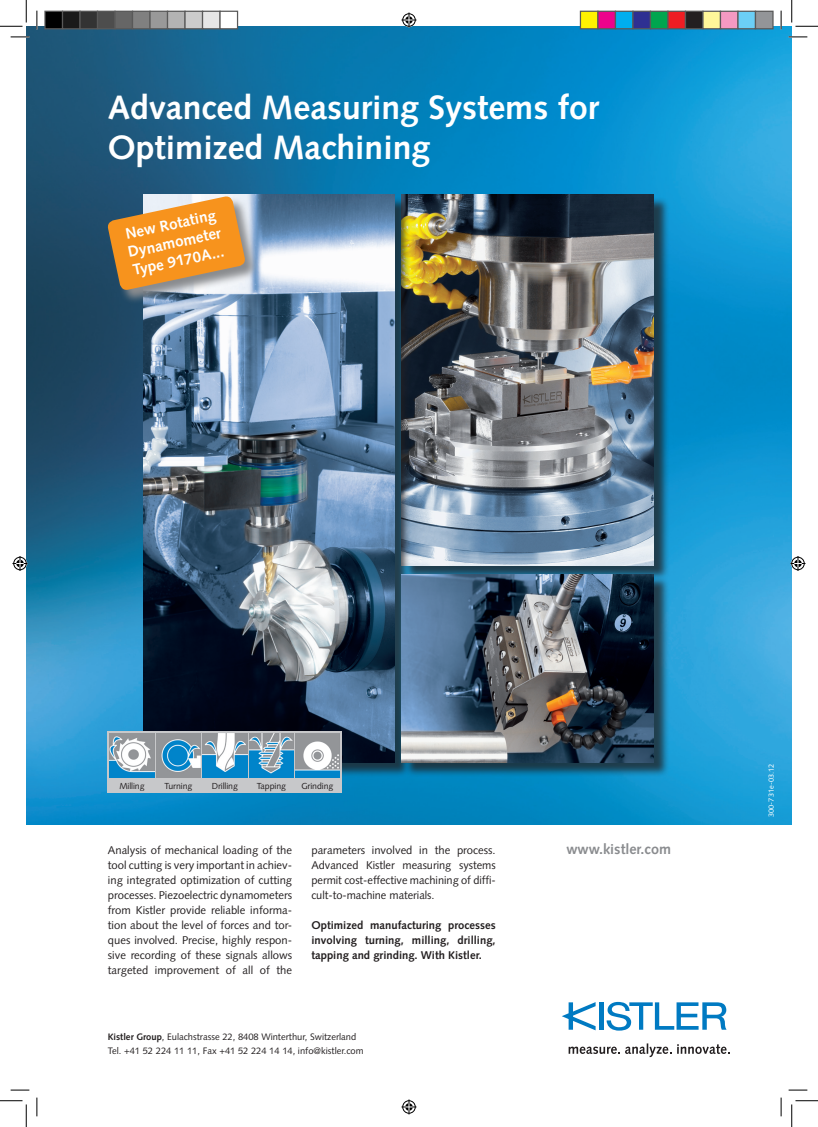
<style>
.page{position:relative;width:818px;height:1127px;background:#fff}
.page>*{position:absolute;margin:0;border:0;box-sizing:border-box;transform-origin:0 0}
.t1{font:700 33.75px/40px "Syntax LT Std";color:#fff}
.t2{font:700 15.38px/18.6px "Syntax LT Std";color:#fff;text-align:justify}
.t3{font:700 14.38px "Syntax LT Std";color:#8a8c8f}
.t4{font:11.25px/15px "Syntax LT Std";color:#231f20;text-align:justify}
.t5{font:700 11.25px/15px "Syntax LT Std";color:#231f20;text-align:justify}
.t6{font:9.38px/13.8px "Syntax LT Std";color:#231f20}
.t7{font:8.75px "Syntax LT Std";letter-spacing:-.01em;color:#231f20}
.t8{font:7.5px "Syntax LT Std";color:#fff}
.s1{font-weight:700}
</style>
<div class="page">
<img style="left:26px;top:26px;width:766px;height:797px">
<hr style="left:599px;top:1002px;width:4px;height:27px;background:#007ac2">
<svg style="left:607px;top:1001px;width:120px;height:29px"></svg>
<svg style="left:562px;top:1002px;width:33px;height:28px"></svg>
<svg style="left:569px;top:1043px;width:102px;height:13px"></svg>
<svg style="left:677px;top:1044px;width:53px;height:9px"></svg>
<div style="left:404px;top:196px;width:265px;height:384px;background:#231f20;opacity:.75"></div>
<img style="left:402px;top:195px;width:251px;height:370px">
<div style="left:145px;top:196px;width:266px;height:581px;background:#231f20;opacity:.75"></div>
<img style="left:143px;top:195px;width:252px;height:566px">
<div style="left:404px;top:576px;width:265px;height:201px;background:#231f20;opacity:.75"></div>
<img style="left:402px;top:574px;width:251px;height:187px">
<svg style="left:108px;top:196px;width:151px;height:108px;background:#859eb8"></svg>
<svg style="left:107px;top:195px;width:139px;height:96px;background:#d6984d"></svg>
<div style="left:108px;top:731px;width:234px;height:61px;background:#c7c8ca"></div>
<img style="left:295px;top:733px;width:44px;height:44px">
<img style="left:249px;top:733px;width:44px;height:44px">
<img style="left:203px;top:733px;width:44px;height:44px">
<img style="left:156px;top:733px;width:45px;height:44px">
<img style="left:110px;top:733px;width:44px;height:44px">
<svg style="left:11px;top:36px;width:18px;height:2px"></svg>
<svg style="left:788px;top:36px;width:19px;height:2px"></svg>
<svg style="left:11px;top:1089px;width:18px;height:1px"></svg>
<svg style="left:788px;top:1089px;width:19px;height:1px"></svg>
<svg style="left:36px;top:11px;width:2px;height:18px"></svg>
<svg style="left:36px;top:1097px;width:2px;height:18px"></svg>
<svg style="left:780px;top:11px;width:2px;height:18px"></svg>
<svg style="left:780px;top:1097px;width:2px;height:18px"></svg>
<svg style="left:0;top:0;width:27px;height:27px"></svg>
<svg style="left:0;top:1100px;width:27px;height:26px"></svg>
<svg style="left:791px;top:0;width:27px;height:27px"></svg>
<svg style="left:791px;top:1100px;width:27px;height:26px"></svg>
<svg style="left:401px;top:13px;width:15px;height:15px"></svg>
<svg style="left:401px;top:1099px;width:15px;height:15px"></svg>
<svg style="left:13px;top:556px;width:15px;height:15px"></svg>
<svg style="left:790px;top:556px;width:15px;height:15px"></svg>
<div style="left:45px;top:11px;width:18px;height:18px;background:#000"></div>
<div style="left:44px;top:11px;width:19px;height:18px;border:1px solid #595959"></div>
<div style="left:63px;top:11px;width:17px;height:18px;background:#1a1a1a"></div>
<div style="left:62px;top:11px;width:19px;height:18px;border:1px solid #595959"></div>
<div style="left:80px;top:11px;width:18px;height:18px;background:#333"></div>
<div style="left:79px;top:11px;width:19px;height:18px;border:1px solid #595959"></div>
<div style="left:98px;top:11px;width:17px;height:18px;background:#4d4d4d"></div>
<div style="left:97px;top:11px;width:19px;height:18px;border:1px solid #595959"></div>
<div style="left:115px;top:11px;width:18px;height:18px;background:#666"></div>
<div style="left:114px;top:11px;width:19px;height:18px;border:1px solid #595959"></div>
<div style="left:133px;top:11px;width:17px;height:18px;background:#808080"></div>
<div style="left:132px;top:11px;width:19px;height:18px;border:1px solid #595959"></div>
<div style="left:150px;top:11px;width:18px;height:18px;background:#999"></div>
<div style="left:149px;top:11px;width:19px;height:18px;border:1px solid #595959"></div>
<div style="left:168px;top:11px;width:17px;height:18px;background:#b3b3b3"></div>
<div style="left:167px;top:11px;width:19px;height:18px;border:1px solid #595959"></div>
<div style="left:185px;top:11px;width:18px;height:18px;background:#ccc"></div>
<div style="left:184px;top:11px;width:19px;height:18px;border:1px solid #595959"></div>
<div style="left:203px;top:11px;width:17px;height:18px;background:#e6e6e6"></div>
<div style="left:202px;top:11px;width:19px;height:18px;border:1px solid #595959"></div>
<div style="left:220px;top:11px;width:18px;height:18px;background:#fff"></div>
<div style="left:219px;top:11px;width:19px;height:18px;border:1px solid #595959"></div>
<div style="left:580px;top:11px;width:18px;height:18px;background:#fff101"></div>
<div style="left:580px;top:11px;width:18px;height:18px;border:1px solid #595959"></div>
<div style="left:598px;top:11px;width:17px;height:18px;background:#ed028c"></div>
<div style="left:597px;top:11px;width:19px;height:18px;border:1px solid #595959"></div>
<div style="left:615px;top:11px;width:18px;height:18px;background:#00aeef"></div>
<div style="left:615px;top:11px;width:18px;height:18px;border:1px solid #595959"></div>
<div style="left:633px;top:11px;width:17px;height:18px;background:#2e3092"></div>
<div style="left:632px;top:11px;width:19px;height:18px;border:1px solid #595959"></div>
<div style="left:650px;top:11px;width:18px;height:18px;background:#00a54f"></div>
<div style="left:650px;top:11px;width:18px;height:18px;border:1px solid #595959"></div>
<div style="left:668px;top:11px;width:17px;height:18px;background:#ee1d23"></div>
<div style="left:667px;top:11px;width:19px;height:18px;border:1px solid #595959"></div>
<div style="left:685px;top:11px;width:18px;height:18px;background:#231f20"></div>
<div style="left:685px;top:11px;width:18px;height:18px;border:1px solid #595959"></div>
<div style="left:703px;top:11px;width:17px;height:18px;background:#fff79a"></div>
<div style="left:702px;top:11px;width:19px;height:18px;border:1px solid #595959"></div>
<div style="left:720px;top:11px;width:18px;height:18px;background:#f499c2"></div>
<div style="left:720px;top:11px;width:18px;height:18px;border:1px solid #595959"></div>
<div style="left:738px;top:11px;width:17px;height:18px;background:#6bcff6"></div>
<div style="left:737px;top:11px;width:19px;height:18px;border:1px solid #595959"></div>
<div style="left:755px;top:11px;width:18px;height:18px;background:#939598"></div>
<div style="left:755px;top:11px;width:18px;height:18px;border:1px solid #595959"></div>
<h1 class="t1" style="left:108px;top:87px;width:493px">Advanced Measuring Systems for<br>Optimized Machining</h1>
<h2 class="t2" style="left:122px;top:225px;width:96px;rotate:-12deg">New Rotating Dynamometer Type 9170A...</h2>
<p class="t7" style="left:119px;top:780px;width:27px">Milling</p>
<p class="t7" style="left:164px;top:780px;width:30px">Turning</p>
<p class="t7" style="left:212px;top:780px;width:28px">Drilling</p>
<p class="t7" style="left:257px;top:780px;width:31px">Tapping</p>
<p class="t7" style="left:301px;top:780px;width:33px">Grinding</p>
<p class="t4" style="left:108px;top:842px;width:186px">Analysis of mechanical loading of the tool cutting is very important in achiev&shy;ing integrated optimization of cutting processes. Piezoelectric dynamometers from Kistler provide reliable informa&shy;tion about the level of forces and tor&shy;ques involved. Precise, highly respon&shy;sive recording of these signals allows targeted improvement of all of the</p>
<p class="t4" style="left:311px;top:842px;width:186px">parameters involved in the process.<br>Advanced Kistler measuring systems permit cost-effective machining of diffi&shy;cult-to-machine materials.</p>
<p class="t5" style="left:311px;top:917px;width:186px">Optimized manufacturing processes involving turning, milling, drilling, tapping and grinding. With Kistler.</p>
<p class="t6" style="left:108px;top:1029px;width:257px"><span class="s1">Kistler Group</span>, Eulachstrasse 22, 8408 Winterthur, Switzerland<br>Tel. +41 52 224 11 11, Fax +41 52 224 14 14, info@kistler.com</p>
<p class="t3" style="left:566px;top:840px;width:106px">www.kistler.com</p>
<p class="t8" style="left:767px;top:816px;width:55px;rotate:-90deg">300-731e-03.12</p>
</div>
